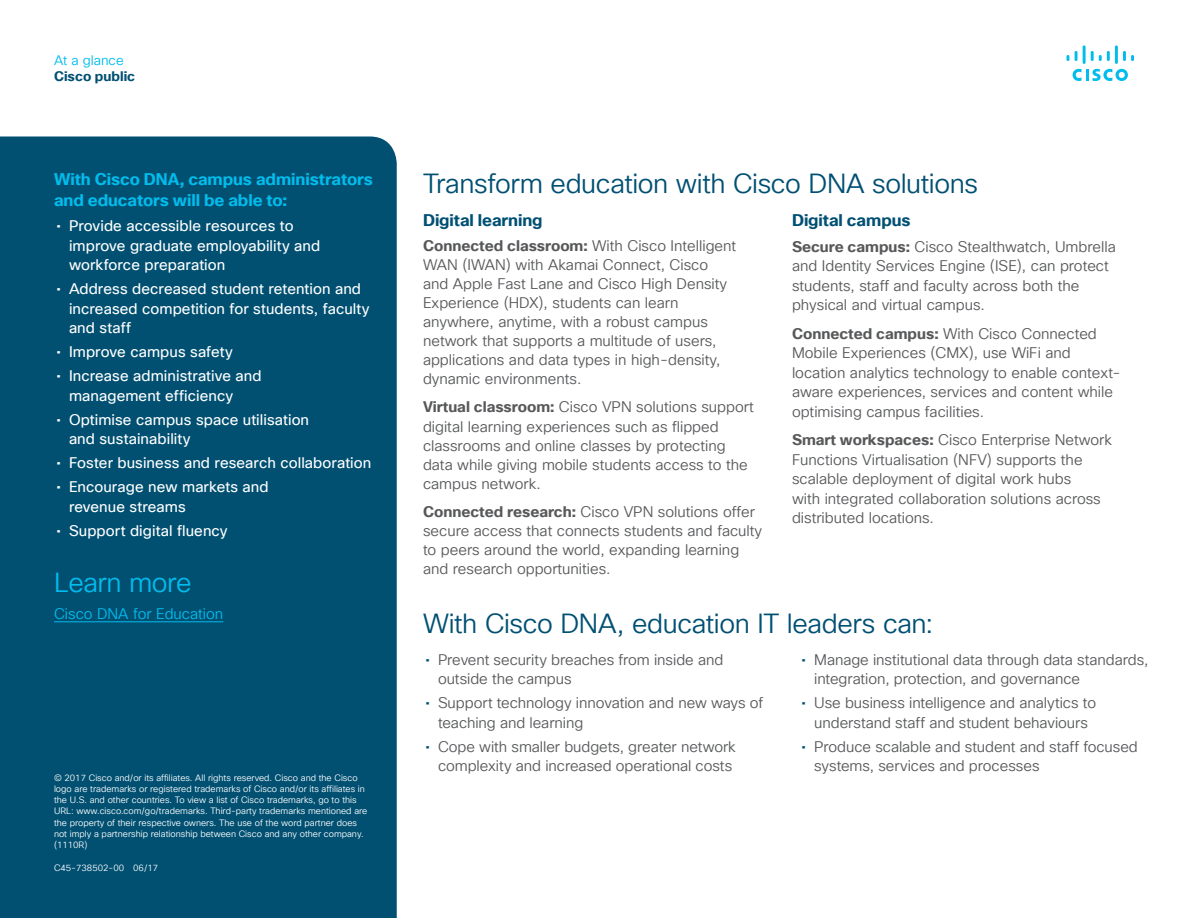
<style>
.page{position:relative;width:1188px;height:918px;background:#fff}
.page>*{position:absolute;margin:0;border:0;box-sizing:border-box;transform-origin:0 0}
.Subhead2_Indigo{font:27px "Cisco Sans TT Light";letter-spacing:-.015em;color:#005073}
.Body_White{font:27px "Cisco Sans TT Light";letter-spacing:-.02em;color:#01bcec}
.Subhead3_Blue{font:700 16.5px/21px "Cisco Sans TT";letter-spacing:-.005em;color:#01bcec}
.Subhead3_Indigo{font:700 16.5px "Cisco Sans TT";color:#005073}
.Body{font:15px/19.5px "Cisco Sans TT Light";color:#57585a}
.t1{font:15px/19.5px "Cisco Sans TT";letter-spacing:.005em;color:#fff}
.Body_White-2{font:15px "Cisco Sans TT Light";color:#01bcec}
.t2{font:700 13.5px "Cisco Sans TT";color:#005073}
.t3{font:13.5px "Cisco Sans TT Light";color:#01bcec}
.Footer_white{font:9px/11.2px "Cisco Sans TT Light";color:#fff}
.s1{font-family:"Cisco Sans TT";font-weight:700}
.s2{font-family:"Cisco Sans TT";color:#005073}
</style>
<div class="page">
<svg style="left:1073px;top:69px;width:55px;height:12px"></svg>
<svg style="left:1067px;top:55px;width:2px;height:6px"></svg>
<svg style="left:1075px;top:51px;width:3px;height:10px"></svg>
<hr style="left:1083px;top:45px;width:3px;height:19px;background:#01bcec">
<svg style="left:1091px;top:51px;width:19px;height:10px"></svg>
<hr style="left:1115px;top:45px;width:3px;height:19px;background:#01bcec">
<svg style="left:1123px;top:51px;width:11px;height:10px"></svg>
<div style="left:0;top:136px;width:397px;height:782px;background:#015072"></div>
<hr style="left:54px;top:622px;width:169px;height:1px;background:#01bcec">
<p class="t3" style="left:54px;top:51px;width:71px">At a glance</p>
<p class="t2" style="left:54px;top:67px;width:83px">Cisco public</p>
<p class="Subhead3_Blue" style="left:54px;top:169px;width:320px">With Cisco DNA, campus administrators and educators will be able to:</p>
<p class="t1" style="left:69px;top:217px;width:253px;text-indent:-13px">• Provide accessible resources to improve graduate employability and workforce preparation</p>
<p class="t1" style="left:69px;top:280px;width:302px;text-indent:-13px">• Address decreased student retention and increased competition for students, faculty and staff</p>
<p class="t1" style="left:56px;top:343px;width:178px">• Improve campus safety</p>
<p class="t1" style="left:69px;top:367px;width:194px;text-indent:-13px">• Increase administrative and management efficiency</p>
<p class="t1" style="left:69px;top:410px;width:242px;text-indent:-13px">• Optimise campus space utilisation and sustainability</p>
<p class="t1" style="left:56px;top:454px;width:316px">• Foster business and research collaboration</p>
<p class="t1" style="left:69px;top:478px;width:201px;text-indent:-13px">• Encourage new markets and revenue streams</p>
<p class="t1" style="left:56px;top:521px;width:173px">• Support digital fluency</p>
<p class="Body_White" style="left:54px;top:565px;width:139px">Learn more</p>
<p class="Body_White-2" style="left:54px;top:604px;width:171px">Cisco DNA for Education</p>
<p class="Footer_white" style="left:54px;top:772px;width:315px">© 2017 Cisco and/or its affiliates. All rights reserved. Cisco and the Cisco logo are trademarks or registered trademarks of Cisco and/or its affiliates in the U.S. and other countries. To view a list of Cisco trademarks, go to this URL: www.cisco.com/go/trademarks. Third-party trademarks mentioned are the property of their respective owners. The use of the word partner does not imply a partnership relationship between Cisco and any other company. (1110R)</p>
<p class="Footer_white" style="left:54px;top:863px;width:106px">C45-738502-00 06/17</p>
<p class="Subhead2_Indigo" style="left:423px;top:166px;width:557px">Transform education with Cisco DNA solutions</p>
<p class="Subhead3_Indigo" style="left:423px;top:209px;width:121px">Digital learning</p>
<p class="Body" style="left:423px;top:237px;width:315px;line-height:19px"><span class="s1">Connected classroom:</span> With Cisco Intelligent WAN (IWAN) with Akamai Connect, Cisco and Apple Fast Lane and Cisco High Density Experience (HDX), students can learn anywhere, anytime, with a robust campus network that supports a multitude of users, applications and data types in high-density, dynamic environments.</p>
<p class="Body" style="left:423px;top:398px;width:332px;line-height:19px"><span class="s1">Virtual classroom:</span> Cisco VPN solutions support digital learning experiences such as flipped classrooms and online classes by protecting data while giving mobile students access to the campus network.</p>
<p class="Body" style="left:423px;top:502px;width:341px;line-height:19px"><span class="s1">Connected research:</span> Cisco VPN solutions offer secure access that connects students and faculty to peers around the world, expanding learning and research opportunities.</p>
<p class="Subhead3_Indigo" style="left:792px;top:209px;width:120px">Digital campus</p>
<p class="Body" style="left:792px;top:237px;width:325px"><span class="s1">Secure campus:</span> Cisco Stealthwatch, Umbrella and Identity Services Engine (ISE), can protect students, staff and faculty across both the physical and virtual campus.</p>
<p class="Body" style="left:792px;top:324px;width:330px"><span class="s1">Connected campus:</span> With Cisco Connected Mobile Experiences (CMX), use WiFi and location analytics technology to enable context&shy;aware experiences, services and content while optimising campus facilities.</p>
<p class="Body" style="left:792px;top:431px;width:322px"><span class="s1">Smart workspaces:</span> Cisco Enterprise Network Functions Virtualisation (NFV) supports the scalable deployment of digital work hubs<br>with integrated collaboration solutions across distributed locations.</p>
<p class="Subhead2_Indigo" style="left:423px;top:606px;width:512px">With Cisco DNA, education IT leaders can:</p>
<p class="Body" style="left:438px;top:650px;width:287px;text-indent:-13px"><span class="s2">•</span> Prevent security breaches from inside and outside the campus</p>
<p class="Body" style="left:438px;top:694px;width:327px;text-indent:-13px"><span class="s2">•</span> Support technology innovation and new ways of teaching and learning</p>
<p class="Body" style="left:425px;top:737px;width:312px;text-align:right"><span class="s2">•</span> Cope with smaller budgets, greater network complexity and increased operational costs</p>
<p class="Body" style="left:814px;top:650px;width:336px;text-indent:-13px"><span class="s2">•</span> Manage institutional data through data standards, integration, protection, and governance</p>
<p class="Body" style="left:802px;top:694px;width:296px;text-align:center"><span class="s2">•</span> Use business intelligence and analytics to understand staff and student behaviours</p>
<p class="Body" style="left:814px;top:737px;width:325px;text-indent:-13px"><span class="s2">•</span> Produce scalable and student and staff focused systems, services and processes</p>
</div>
